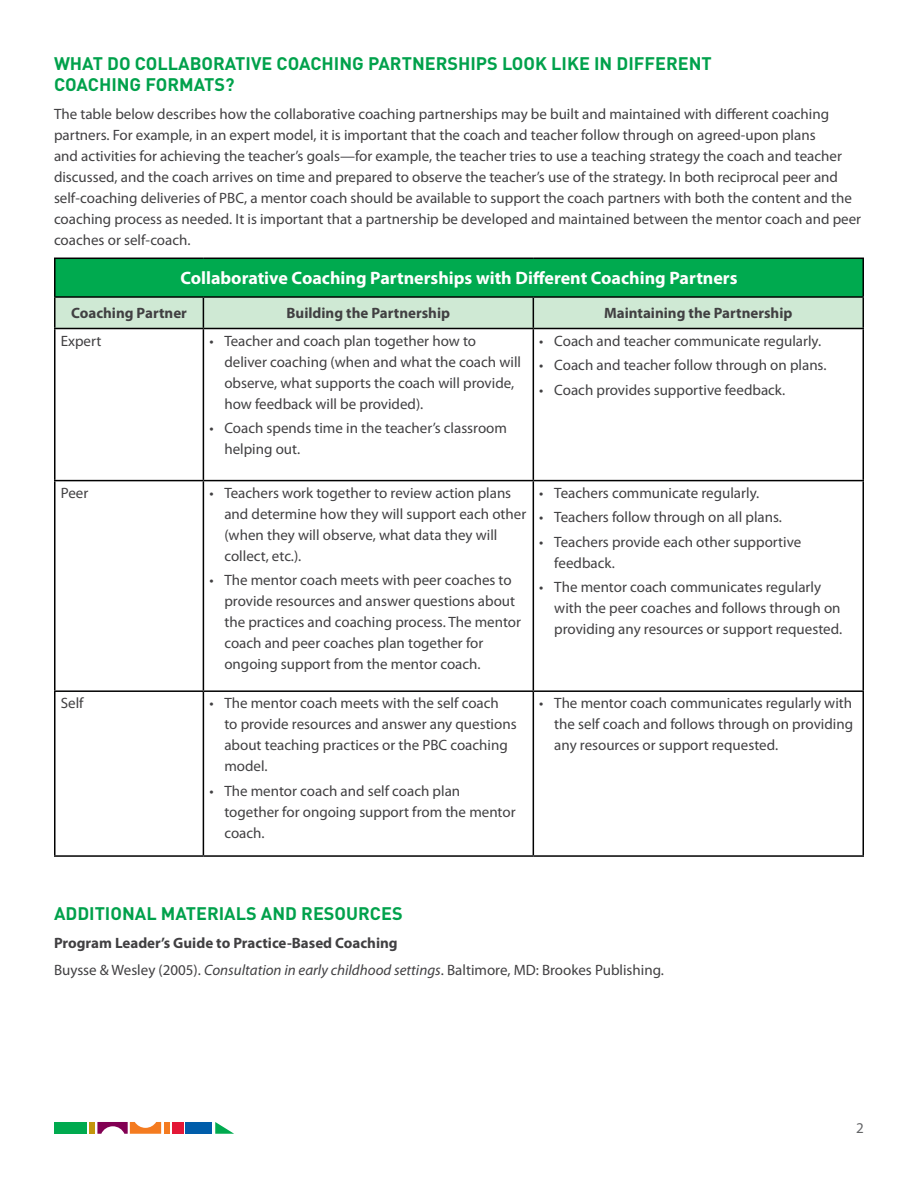
<style>
.page{position:relative;width:918px;height:1188px;background:#fff}
.page>*{position:absolute;margin:0;border:0;box-sizing:border-box;transform-origin:0 0}
.t1{font:700 18px/21px "DIN";color:#00a14b}
.t2{font:700 18px "Myriad Pro";color:#fff}
.t3{font:15px/21px "Myriad Pro";color:#414042}
.t4{font:700 15px "Myriad Pro";color:#414042}
.t5{font:15px "Myriad Pro";color:#636466}
.s1{font-weight:700}
.s2{font-style:italic}
</style>
<div class="page">
<div style="left:55px;top:258px;width:808px;height:39px;background:#00aa4f"></div>
<div style="left:56px;top:298px;width:806px;height:30px;background:#cfe9d4"></div>
<hr style="left:54px;top:258px;width:149px;height:1px;background:#000">
<hr style="left:54px;top:259px;width:2px;height:37px;background:#000">
<hr style="left:203px;top:258px;width:330px;height:1px;background:#000">
<hr style="left:533px;top:258px;width:331px;height:1px;background:#000">
<hr style="left:862px;top:259px;width:2px;height:37px;background:#000">
<hr style="left:54px;top:296px;width:149px;height:2px;background:#000">
<hr style="left:54px;top:298px;width:2px;height:30px;background:#000">
<hr style="left:203px;top:296px;width:330px;height:2px;background:#000">
<hr style="left:203px;top:298px;width:1px;height:30px;background:#000">
<hr style="left:533px;top:296px;width:331px;height:2px;background:#000">
<hr style="left:533px;top:298px;width:1px;height:30px;background:#000">
<hr style="left:862px;top:298px;width:2px;height:30px;background:#000">
<hr style="left:54px;top:328px;width:149px;height:1px;background:#000">
<hr style="left:54px;top:329px;width:2px;height:151px;background:#000">
<hr style="left:203px;top:328px;width:330px;height:1px;background:#000">
<hr style="left:203px;top:329px;width:1px;height:151px;background:#000">
<hr style="left:533px;top:328px;width:331px;height:1px;background:#000">
<hr style="left:533px;top:329px;width:1px;height:151px;background:#000">
<hr style="left:862px;top:329px;width:2px;height:151px;background:#000">
<hr style="left:54px;top:480px;width:149px;height:1px;background:#000">
<hr style="left:54px;top:481px;width:2px;height:209px;background:#000">
<hr style="left:203px;top:480px;width:330px;height:1px;background:#000">
<hr style="left:203px;top:481px;width:1px;height:209px;background:#000">
<hr style="left:533px;top:480px;width:331px;height:1px;background:#000">
<hr style="left:533px;top:481px;width:1px;height:209px;background:#000">
<hr style="left:862px;top:481px;width:2px;height:209px;background:#000">
<hr style="left:54px;top:690px;width:149px;height:2px;background:#000">
<hr style="left:54px;top:692px;width:2px;height:163px;background:#000">
<hr style="left:203px;top:690px;width:330px;height:2px;background:#000">
<hr style="left:203px;top:692px;width:1px;height:163px;background:#000">
<hr style="left:533px;top:690px;width:331px;height:2px;background:#000">
<hr style="left:533px;top:692px;width:1px;height:163px;background:#000">
<hr style="left:862px;top:692px;width:2px;height:163px;background:#000">
<hr style="left:54px;top:855px;width:149px;height:2px;background:#000">
<hr style="left:203px;top:855px;width:330px;height:2px;background:#000">
<hr style="left:533px;top:855px;width:331px;height:2px;background:#000">
<div style="left:54px;top:1122px;width:33px;height:12px;background:#00aa4f"></div>
<svg style="left:97px;top:1122px;width:64px;height:12px"></svg>
<div style="left:164px;top:1122px;width:6px;height:12px;background:#f47b20"></div>
<div style="left:185px;top:1122px;width:27px;height:12px;background:#005daa"></div>
<svg style="left:215px;top:1122px;width:19px;height:12px"></svg>
<div style="left:172px;top:1122px;width:11px;height:12px;background:#e31837"></div>
<div style="left:89px;top:1122px;width:6px;height:12px;background:#c4960c"></div>
<p class="t1" style="left:54px;top:52px;width:659px">WHAT DO COLLABORATIVE COACHING PARTNERSHIPS LOOK LIKE IN DIFFERENT<br>COACHING FORMATS?</p>
<p class="t3" style="left:54px;top:103px;width:809px">The table below describes how the collaborative coaching partnerships may be built and maintained with different coaching partners. For example, in an expert model, it is important that the coach and teacher follow through on agreed-upon plans<br>and activities for achieving the teacher’s goals—for example, the teacher tries to use a teaching strategy the coach and teacher discussed, and the coach arrives on time and prepared to observe the teacher’s use of the strategy. In both reciprocal peer and self-coaching deliveries of PBC, a mentor coach should be available to support the coach partners with both the content and the coaching process as needed. It is important that a partnership be developed and maintained between the mentor coach and peer coaches or self-coach.</p>
<p class="t2" style="left:180px;top:267px;width:559px">Collaborative Coaching Partnerships with Different Coaching Partners</p>
<p class="t4" style="left:71px;top:304px;width:117px">Coaching Partner</p>
<p class="t4" style="left:287px;top:304px;width:165px">Building the Partnership</p>
<p class="t4" style="left:604px;top:304px;width:190px">Maintaining the Partnership</p>
<p class="t3" style="left:61px;top:330px;width:42px">Expert</p>
<p class="t3" style="left:224px;top:330px;width:298px;text-indent:-15px">• Teacher and coach plan together how to deliver coaching (when and what the coach will observe, what supports the coach will provide, how feedback will be provided).</p>
<p class="t3" style="left:224px;top:417px;width:284px;text-indent:-15px">• Coach spends time in the teacher’s classroom helping out.</p>
<p class="t3" style="left:539px;top:330px;width:283px">• Coach and teacher communicate regularly.</p>
<p class="t3" style="left:539px;top:354px;width:289px">• Coach and teacher follow through on plans.</p>
<p class="t3" style="left:539px;top:379px;width:247px">• Coach provides supportive feedback.</p>
<p class="t3" style="left:61px;top:482px;width:29px">Peer</p>
<p class="t3" style="left:224px;top:482px;width:303px;text-indent:-15px">• Teachers work together to review action plans and determine how they will support each other (when they will observe, what data they will collect, etc.).</p>
<p class="t3" style="left:224px;top:570px;width:298px;text-indent:-15px">• The mentor coach meets with peer coaches to provide resources and answer questions about the practices and coaching process. The mentor coach and peer coaches plan together for ongoing support from the mentor coach.</p>
<p class="t3" style="left:61px;top:693px;width:24px">Self</p>
<p class="t3" style="left:224px;top:693px;width:294px;text-indent:-15px">• The mentor coach meets with the self coach<br>to provide resources and answer any questions about teaching practices or the PBC coaching model.</p>
<p class="t3" style="left:224px;top:780px;width:293px;text-indent:-15px">• The mentor coach and self coach plan together for ongoing support from the mentor coach.</p>
<p class="t3" style="left:539px;top:482px;width:221px">• Teachers communicate regularly.</p>
<p class="t3" style="left:539px;top:507px;width:244px">• Teachers follow through on all plans.</p>
<p class="t3" style="left:554px;top:531px;width:248px;text-indent:-15px">• Teachers provide each other supportive feedback.</p>
<p class="t3" style="left:554px;top:577px;width:289px;text-indent:-15px">• The mentor coach communicates regularly with the peer coaches and follows through on providing any resources or support requested.</p>
<p class="t3" style="left:554px;top:693px;width:300px;text-align:justify;text-indent:-15px">• The mentor coach communicates regularly with the self coach and follows through on providing any resources or support requested.</p>
<p class="t1" style="left:54px;top:902px;width:350px">ADDITIONAL MATERIALS AND RESOURCES</p>
<p class="t3" style="left:54px;top:928px;width:611px;line-height:27.8px"><span class="s1">Program Leader’s Guide to Practice-Based Coaching<br></span>Buysse &amp; Wesley (2005). <span class="s2">Consultation in early childhood settings</span>. Baltimore, MD: Brookes Publishing.</p>
<p class="t5" style="left:856px;top:1119px;width:9px">2</p>
</div>
